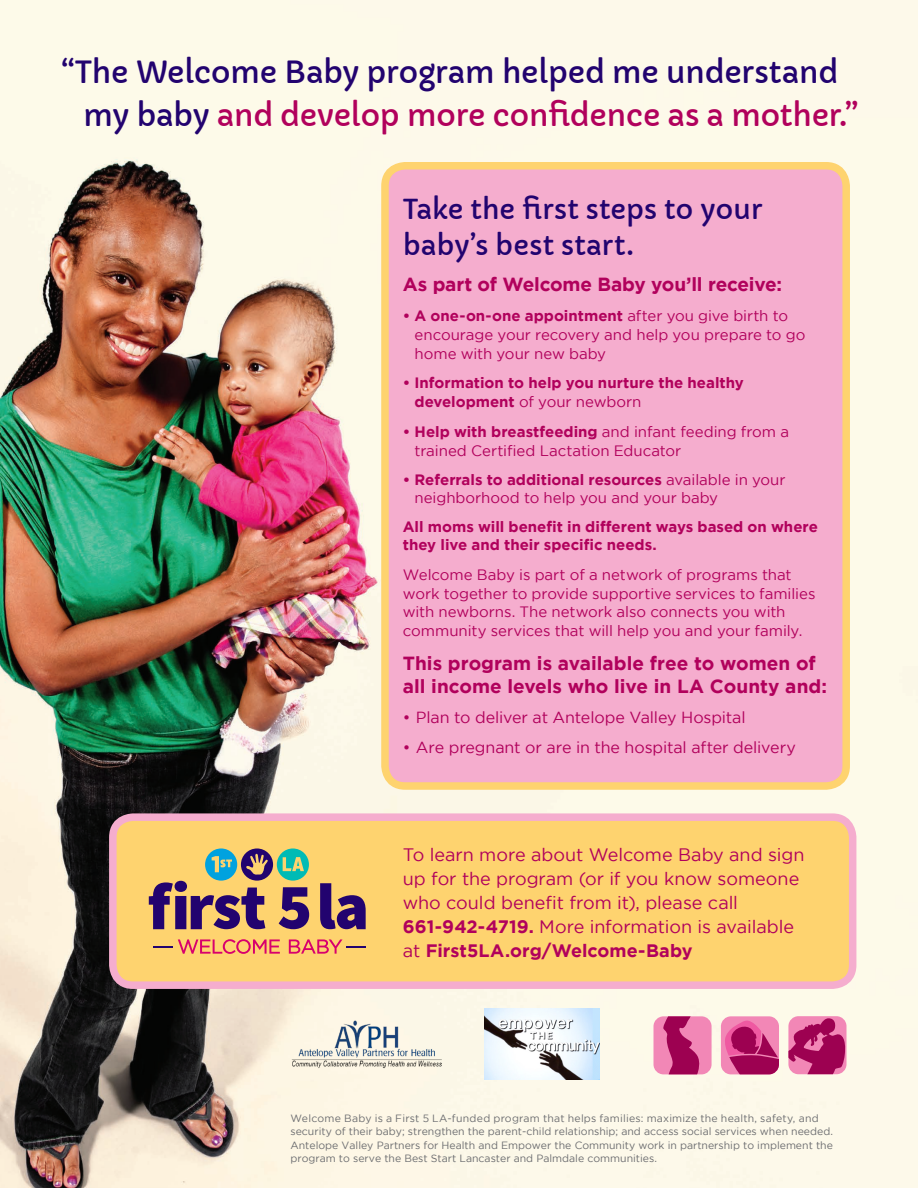
<style>
.page{position:relative;width:918px;height:1188px;background:#fff}
.page>*{position:absolute;margin:0;border:0;box-sizing:border-box;transform-origin:0 0}
.No_Spacing{font:30px/42.5px "Capriola";letter-spacing:-.015em;color:#22036f}
.t1{font:27px/36.9px "Capriola";color:#22036f}
.t2{font:700 19.05px/22.6px "Gotham";color:#b1015c}
.t3{font:18px/24px "Gotham";color:#b1015c}
.List_Paragraph{font:16.05px "Gotham";letter-spacing:-.005em;color:#b1015c}
.t4{font:15px/18.9px "Gotham";color:#b1015c}
.t5{font:700 15px/18.9px "Gotham";color:#b1015c}
.t6{font:10.5px/13.5px "Gotham";color:#6c6d70}
.s1{color:#b1015c}
.s2{font-weight:700}
.s3{font-weight:400}
</style>
<div class="page">
<img style="left:0;top:0;width:918px;height:1188px">
<div style="left:385px;top:166px;width:461px;height:620px;background:#f5adce;border-radius:20px"></div>
<div style="left:381px;top:162px;width:469px;height:628px;border:8px solid #fed36f;border-radius:20px"></div>
<div style="left:113px;top:817px;width:740px;height:168px;background:#fed36f;border-radius:20px"></div>
<div style="left:109px;top:813px;width:747px;height:176px;border:8px solid #f5adce;border-radius:20px"></div>
<div style="left:654px;top:1016px;width:58px;height:58px;background:#f287b6;border-radius:10px"></div>
<svg style="left:662px;top:1016px;width:39px;height:58px"></svg>
<div style="left:788px;top:1016px;width:59px;height:58px;background:#f287b6;border-radius:10px"></div>
<svg style="left:788px;top:1018px;width:58px;height:56px"></svg>
<div style="left:721px;top:1016px;width:58px;height:58px;background:#f287b6;border-radius:10px"></div>
<svg style="left:724px;top:1020px;width:55px;height:54px"></svg>
<svg style="left:178px;top:939px;width:102px;height:15px"></svg>
<svg style="left:153px;top:947px;width:19px;height:1px"></svg>
<svg style="left:289px;top:939px;width:77px;height:15px"></svg>
<svg style="left:149px;top:848px;width:160px;height:81px"></svg>
<svg style="left:320px;top:883px;width:46px;height:46px"></svg>
<img style="left:291px;top:1021px;width:151px;height:47px">
<img style="left:485px;top:1009px;width:115px;height:71px">
<p class="No_Spacing" style="left:83px;top:51px;width:777px;text-indent:-21px">“The Welcome Baby program helped me understand my baby <span class="s1">and develop more confidence as a mother.”</span></p>
<p class="t1" style="left:403px;top:191px;width:361px">Take the first steps to your baby’s best start.</p>
<p class="t2" style="left:403px;top:273px;width:381px">As part of Welcome Baby you’ll receive:</p>
<p class="t4" style="left:415px;top:306px;width:392px;text-indent:-12px"><span class="s2">• A one-on-one appointment</span> after you give birth to encourage your recovery and help you prepare to go home with your new baby</p>
<p class="t5" style="left:415px;top:374px;width:331px;text-indent:-12px">• Information to help you nurture the healthy development <span class="s3">of your newborn</span></p>
<p class="t4" style="left:415px;top:422px;width:376px;text-indent:-12px"><span class="s2">• Help with breastfeeding</span> and infant feeding from a trained Certified Lactation Educator</p>
<p class="t4" style="left:415px;top:470px;width:373px;line-height:18.1px;text-indent:-12px"><span class="s2">• Referrals to additional resources</span> available in your neighborhood to help you and your baby</p>
<p class="t5" style="left:403px;top:517px;width:417px;line-height:18.1px">All moms will benefit in different ways based on where they live and their specific needs.</p>
<p class="t4" style="left:403px;top:565px;width:414px">Welcome Baby is part of a network of programs that work together to provide supportive services to families with newborns. The network also connects you with community services that will help you and your family.</p>
<p class="t2" style="left:403px;top:652px;width:426px">This program is available free to women of all income levels who live in LA County and:</p>
<p class="List_Paragraph" style="left:403px;top:707px;width:344px">• Plan to deliver at Antelope Valley Hospital</p>
<p class="List_Paragraph" style="left:403px;top:737px;width:395px">• Are pregnant or are in the hospital after delivery</p>
<p class="t3" style="left:403px;top:842px;width:403px">To learn more about Welcome Baby and sign up for the program (or if you know someone who could benefit from it), please call <span class="s2">661-942-4719.</span> More information is available at <span class="s2">First5LA.org/Welcome-Baby</span></p>
<p class="t6" style="left:291px;top:1111px;width:544px">Welcome Baby is a First 5 LA-funded program that helps families: maximize the health, safety, and security of their baby; strengthen the parent-child relationship; and access social services when needed.<br>Antelope Valley Partners for Health and Empower the Community work in partnership to implement the program to serve the Best Start Lancaster and Palmdale communities.</p>
</div>
